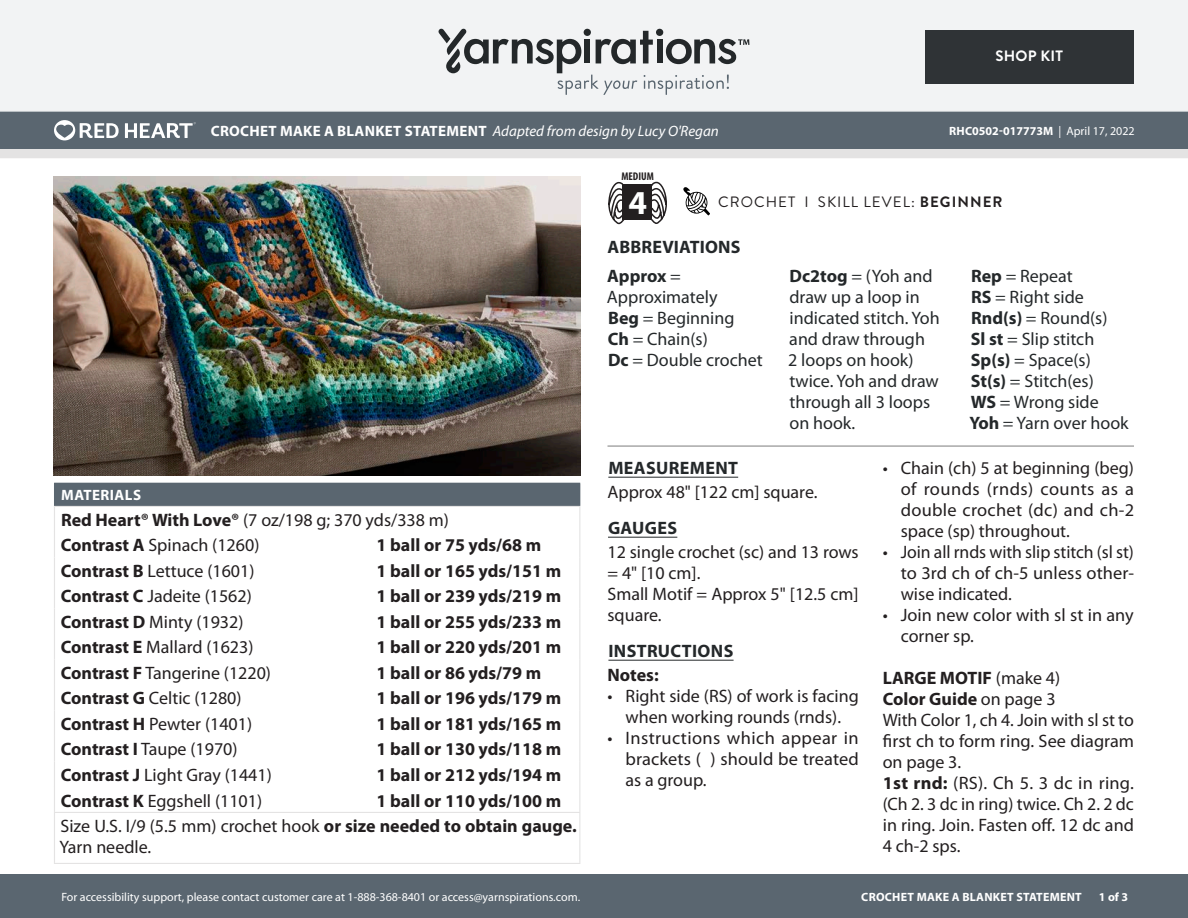
<style>
.page{position:relative;width:1188px;height:918px;background:#fff}
.page>*{position:absolute;margin:0;border:0;box-sizing:border-box;transform-origin:0 0}
.t1{font:700 33.6px "Myriad Pro";color:#fff}
.Body_-__With_auto_st{font:18px/21px "Myriad Pro";color:#231f20;text-align:justify}
.Abbreviations_-_With{font:18px/21px "Myriad Pro";color:#24282a}
.Material_-__Colors_i{font:18px "Myriad Pro";color:#231f20}
.Material_-__Colors_i-2{font:700 18px "Myriad Pro";color:#231f20}
.Materials_-_Needle{font:18px/21px "Myriad Pro";color:#231f20}
.Body_-_HEADERS_-_Und{font:700 18px "Myriad Pro";letter-spacing:.02em;color:#24282a}
.Materials_-_Brand{font:18px "Myriad Pro";color:#231f20}
.Body_-__With_auto_st-2{font:700 18px "Myriad Pro";color:#231f20}
.t2{font:italic 15px "Myriad Pro";color:#fff}
.Type_of_pattern___Sk{font:15px "Brandon Grotesque";letter-spacing:.07em;color:#231f20}
.Materials_-__Header{font:700 15px "Myriad Pro";letter-spacing:.03em;color:#fff}
.t3{font:700 15px "Brandon Grotesque";letter-spacing:.02em;color:#fff}
.t4{font:12px "Myriad Pro";color:#fff}
.t5{font:700 12px "Myriad Pro";letter-spacing:.02em;color:#fff}
.t6{font:700 12px "Myriad Pro";color:#fff}
.t7{font:700 condensed 11.25px "Myriad Pro";color:#231f20}
.s1{font-weight:700;font-style:normal}
.s2{font-weight:400}
.s3{font-weight:700}
</style>
<div class="page">
<div style="left:0;top:875px;width:1188px;height:43px;background:#5a6670"></div>
<div style="left:0;top:149px;width:1188px;height:9px;background:#e4e3e3"></div>
<div style="left:0;top:111px;width:1188px;height:38px;background:#5a6670"></div>
<div style="left:0;top:0;width:1188px;height:112px;background:#f2f3f4"></div>
<svg style="left:438px;top:29px;width:311px;height:66px"></svg>
<div style="left:925px;top:30px;width:209px;height:54px;background:#2f3336"></div>
<svg style="left:54px;top:120px;width:65px;height:20px"></svg>
<svg style="left:125px;top:122px;width:71px;height:16px"></svg>
<svg style="left:683px;top:187px;width:27px;height:28px"></svg>
<svg style="left:608px;top:181px;width:18px;height:43px"></svg>
<svg style="left:649px;top:181px;width:18px;height:43px"></svg>
<div style="left:622px;top:185px;width:30px;height:35px;background:#231f20"></div>
<img style="left:54px;top:177px;width:527px;height:298px">
<div style="left:54px;top:483px;width:526px;height:23px;background:#5a6670"></div>
<hr style="left:54px;top:506px;width:318px;height:1px;background:#e4e3e3">
<hr style="left:372px;top:506px;width:208px;height:1px;background:#e4e3e3">
<svg style="left:54px;top:505px;width:1px;height:307px"></svg>
<svg style="left:579px;top:505px;width:1px;height:307px"></svg>
<hr style="left:54px;top:813px;width:1px;height:50px;background:#e4e3e3">
<hr style="left:54px;top:812px;width:318px;height:1px;background:#e4e3e3">
<hr style="left:372px;top:812px;width:208px;height:1px;background:#e4e3e3">
<hr style="left:579px;top:813px;width:1px;height:50px;background:#e4e3e3">
<hr style="left:54px;top:863px;width:318px;height:1px;background:#e4e3e3">
<hr style="left:372px;top:863px;width:208px;height:1px;background:#e4e3e3">
<hr style="left:608px;top:477px;width:130px;height:1px;background:#24282a">
<hr style="left:608px;top:537px;width:69px;height:1px;background:#24282a">
<hr style="left:608px;top:660px;width:126px;height:1px;background:#24282a">
<hr style="left:608px;top:446px;width:526px;height:1px;background:#7d7d7d">
<p class="t3" style="left:995px;top:46px;width:69px">SHOP KIT</p>
<p class="t2" style="left:211px;top:122px;width:510px"><span class="s1">CROCHET MAKE A BLANKET STATEMENT</span> Adapted from design by Lucy O'Regan</p>
<p class="t6" style="left:949px;top:123px;width:187px">RHC0502-017773M <span class="s2">| April 17, 2022</span></p>
<p class="t7" style="left:621px;top:169px;width:34px">MEDIUM</p>
<h1 class="t1" style="left:629px;top:180px;width:20px">4</h1>
<p class="Type_of_pattern___Sk" style="left:718px;top:192px;width:286px">CROCHET I SKILL LEVEL: <span class="s3">BEGINNER</span></p>
<p class="Materials_-__Header" style="left:61px;top:486px;width:81px">MATERIALS</p>
<p class="Materials_-_Brand" style="left:61px;top:510px;width:389px"><span class="s3">Red Heart® With Love®</span> (7 oz/198 g; 370 yds/338 m)</p>
<p class="Material_-__Colors_i" style="left:61px;top:536px;width:200px"><span class="s3">Contrast A</span> Spinach (1260)</p>
<p class="Material_-__Colors_i-2" style="left:377px;top:534px;width:166px">1 ball or 75 yds/68 m</p>
<p class="Material_-__Colors_i" style="left:61px;top:561px;width:195px"><span class="s3">Contrast B</span> Lettuce (1601)</p>
<p class="Material_-__Colors_i-2" style="left:377px;top:559px;width:186px">1 ball or 165 yds/151 m</p>
<p class="Material_-__Colors_i" style="left:61px;top:587px;width:193px"><span class="s3">Contrast C</span> Jadeite (1562)</p>
<p class="Material_-__Colors_i-2" style="left:377px;top:585px;width:186px">1 ball or 239 yds/219 m</p>
<p class="Material_-__Colors_i" style="left:61px;top:612px;width:184px"><span class="s3">Contrast D</span> Minty (1932)</p>
<p class="Material_-__Colors_i-2" style="left:377px;top:610px;width:186px">1 ball or 255 yds/233 m</p>
<p class="Material_-__Colors_i" style="left:61px;top:638px;width:194px"><span class="s3">Contrast E</span> Mallard (1623)</p>
<p class="Material_-__Colors_i-2" style="left:377px;top:636px;width:186px">1 ball or 220 yds/201 m</p>
<p class="Material_-__Colors_i" style="left:61px;top:663px;width:212px"><span class="s3">Contrast F</span> Tangerine (1220)</p>
<p class="Material_-__Colors_i-2" style="left:377px;top:661px;width:166px">1 ball or 86 yds/79 m</p>
<p class="Material_-__Colors_i" style="left:61px;top:689px;width:182px"><span class="s3">Contrast G</span> Celtic (1280)</p>
<p class="Material_-__Colors_i-2" style="left:377px;top:687px;width:186px">1 ball or 196 yds/179 m</p>
<p class="Material_-__Colors_i" style="left:61px;top:714px;width:193px"><span class="s3">Contrast H</span> Pewter (1401)</p>
<p class="Material_-__Colors_i-2" style="left:377px;top:712px;width:186px">1 ball or 181 yds/165 m</p>
<p class="Material_-__Colors_i" style="left:61px;top:740px;width:178px"><span class="s3">Contrast I</span> Taupe (1970)</p>
<p class="Material_-__Colors_i-2" style="left:377px;top:738px;width:186px">1 ball or 130 yds/118 m</p>
<p class="Material_-__Colors_i" style="left:61px;top:765px;width:213px"><span class="s3">Contrast J</span> Light Gray (1441)</p>
<p class="Material_-__Colors_i-2" style="left:377px;top:763px;width:186px">1 ball or 212 yds/194 m</p>
<p class="Material_-__Colors_i" style="left:61px;top:791px;width:203px"><span class="s3">Contrast K</span> Eggshell (1101)</p>
<p class="Material_-__Colors_i-2" style="left:377px;top:789px;width:186px">1 ball or 110 yds/100 m</p>
<p class="Materials_-_Needle" style="left:59px;top:816px;width:519px">Size U.S. I/9 (5.5 mm) crochet hook <span class="s3">or size needed to obtain gauge.<br></span>Yarn needle.</p>
<p class="t4" style="left:61px;top:890px;width:520px">For accessibility support, please contact customer care at 1-888-368-8401 or access@yarnspirations.com.</p>
<p class="Body_-_HEADERS_-_Und" style="left:608px;top:235px;width:135px">ABBREVIATIONS</p>
<p class="Abbreviations_-_With" style="left:607px;top:265px;width:112px"><span class="s3">Approx</span> =<br>Approximately</p>
<p class="Abbreviations_-_With" style="left:608px;top:307px;width:128px"><span class="s3">Beg</span> = Beginning</p>
<p class="Abbreviations_-_With" style="left:608px;top:328px;width:102px"><span class="s3">Ch</span> = Chain(s)</p>
<p class="Abbreviations_-_With" style="left:608px;top:349px;width:156px"><span class="s3">Dc</span> = Double crochet</p>
<p class="Abbreviations_-_With" style="left:788px;top:265px;width:153px"><span class="s3">Dc2tog</span> = (Yoh and draw up a loop in indicated stitch. Yoh and draw through<br>2 loops on hook) twice. Yoh and draw through all 3 loops on hook.</p>
<p class="Abbreviations_-_With" style="left:971px;top:265px;width:103px"><span class="s3">Rep</span> = Repeat</p>
<p class="Abbreviations_-_With" style="left:971px;top:286px;width:114px"><span class="s3">RS</span> = Right side</p>
<p class="Abbreviations_-_With" style="left:971px;top:307px;width:138px"><span class="s3">Rnd(s)</span> = Round(s)</p>
<p class="Abbreviations_-_With" style="left:971px;top:328px;width:125px"><span class="s3">Sl st</span> = Slip stitch</p>
<p class="Abbreviations_-_With" style="left:971px;top:349px;width:121px"><span class="s3">Sp(s)</span> = Space(s)</p>
<p class="Abbreviations_-_With" style="left:971px;top:370px;width:124px"><span class="s3">St(s)</span> = Stitch(es)</p>
<p class="Abbreviations_-_With" style="left:971px;top:391px;width:129px"><span class="s3">WS</span> = Wrong side</p>
<p class="Abbreviations_-_With" style="left:969px;top:412px;width:161px"><span class="s3">Yoh</span> = Yarn over hook</p>
<p class="Body_-_HEADERS_-_Und" style="left:608px;top:456px;width:131px">MEASUREMENT</p>
<p class="Body_-__With_auto_st" style="left:607px;top:482px;width:212px">Approx 48" [122 cm] square.</p>
<p class="Body_-_HEADERS_-_Und" style="left:608px;top:516px;width:71px">GAUGES</p>
<p class="Body_-__With_auto_st" style="left:607px;top:542px;width:253px">12 single crochet (sc) and 13 rows = 4" [10 cm].</p>
<p class="Body_-__With_auto_st" style="left:607px;top:584px;width:253px">Small Motif = Approx 5" [12.5 cm] square.</p>
<p class="Body_-_HEADERS_-_Und" style="left:608px;top:639px;width:126px">INSTRUCTIONS</p>
<p class="Body_-__With_auto_st-2" style="left:607px;top:663px;width:53px">Notes:</p>
<p class="Body_-__With_auto_st" style="left:608px;top:686px;width:253px;text-align:center">• Right side (RS) of work is facing when working rounds (rnds).</p>
<p class="Body_-__With_auto_st" style="left:626px;top:728px;width:235px;text-indent:-18px">• Instructions which appear in brackets ( ) should be treated as a group.</p>
<p class="Body_-__With_auto_st" style="left:901px;top:458px;width:235px;text-indent:-18px">• Chain (ch) 5 at beginning (beg) of rounds (rnds) counts as a double crochet (dc) and ch-2 space (sp) throughout.</p>
<p class="Body_-__With_auto_st" style="left:901px;top:542px;width:235px;text-indent:-18px">• Join all rnds with slip stitch (sl st) to 3rd ch of ch-5 unless other&shy;wise indicated.</p>
<p class="Body_-__With_auto_st" style="left:901px;top:605px;width:235px;text-indent:-18px">• Join new color with sl st in any corner sp.</p>
<p class="Body_-__With_auto_st-2" style="left:883px;top:666px;width:179px">LARGE MOTIF <span class="s2">(make 4)</span></p>
<p class="Body_-__With_auto_st-2" style="left:883px;top:687px;width:174px">Color Guide <span class="s2">on page 3</span></p>
<p class="Body_-__With_auto_st" style="left:883px;top:710px;width:253px">With Color 1, ch 4. Join with sl st to first ch to form ring. See diagram on page 3.</p>
<p class="Body_-__With_auto_st" style="left:883px;top:773px;width:253px"><span class="s3">1st rnd:</span> (RS). Ch 5. 3 dc in ring. (Ch 2. 3 dc in ring) twice. Ch 2. 2 dc in ring. Join. Fasten off. 12 dc and 4 ch-2 sps.</p>
<p class="t5" style="left:861px;top:889px;width:222px">CROCHET MAKE A BLANKET STATEMENT</p>
<p class="t5" style="left:1099px;top:889px;width:31px">1 of 3</p>
</div>
